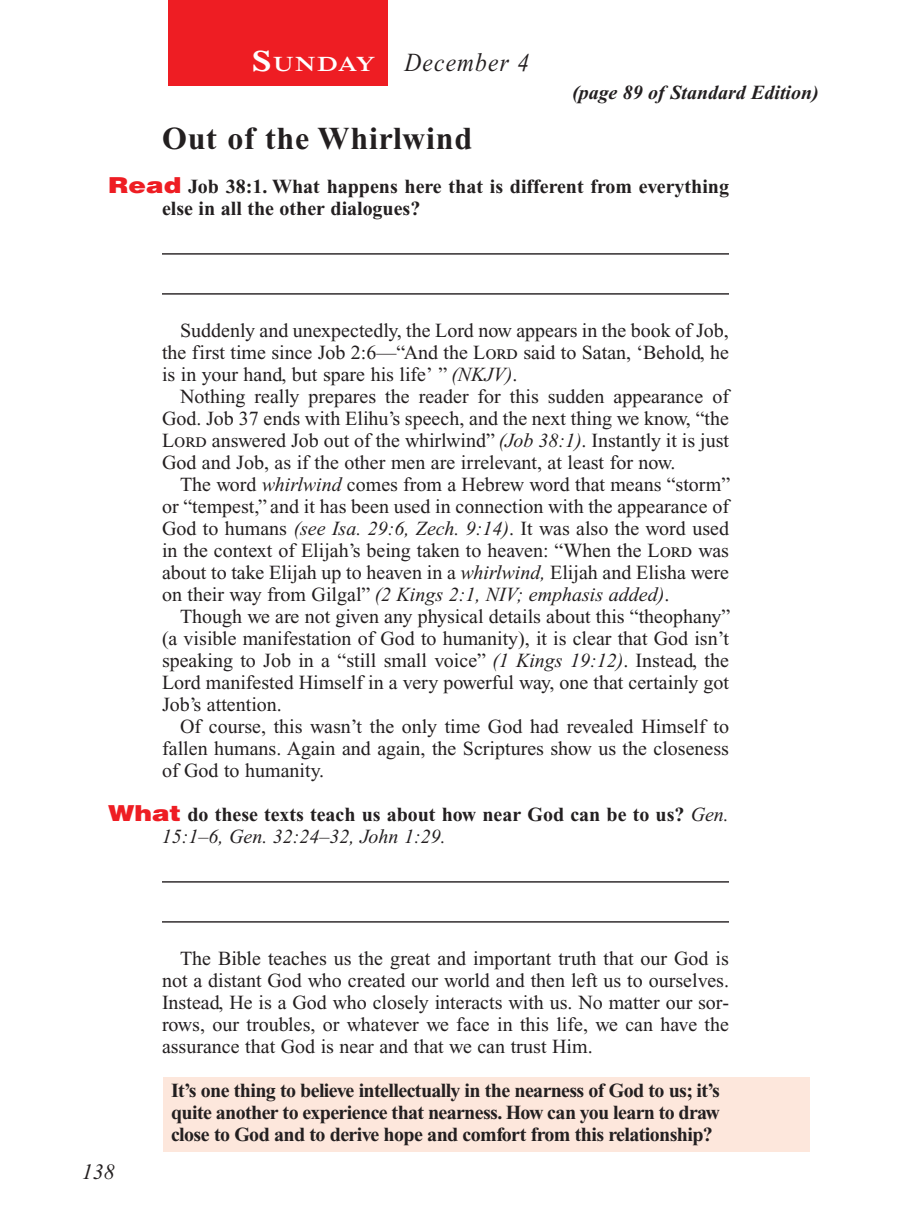
<style>
.page{position:relative;width:900px;height:1224px;background:#fff}
.page>*{position:absolute;margin:0;border:0;box-sizing:border-box;transform-origin:0 0}
.Head{font:700 32px "Times New Roman PS Std";letter-spacing:.025em;color:#231f20}
.Lesson_Dates{font:italic 26px "Times New Roman PS Std";letter-spacing:.05em;color:#231f20;scale:.9 1}
.PageNumbers{font:italic 22px "Times New Roman PS Std";color:#231f20}
.Daily_Header{font:600 21px "Times NRMT Std";letter-spacing:.045em;color:#fff;scale:1.1 1}
.Body{font:20px/22px "Times New Roman PS Std";color:#231f20;text-align:justify}
.x-screened_box-text{font:700 20px/22px "Times New Roman PS Std";letter-spacing:-.03em;color:#231f20;text-align:justify}
.Question_NO_SB{font:700 20px/22px "Times New Roman PS Std";color:#231f20}
.Question{font:700 20px/22px "Times New Roman PS Std";color:#231f20}
.Page_from_SE{font:italic 700 20px "Times New Roman PS Std";color:#231f20}
.s1{font-size:30px}
.s2{font-family:"Helvetica LT Std";font-weight:900;font-size:22px;color:#ee1d23}
.s3{font-style:italic}
.s4{font-weight:400;font-style:italic}
</style>
<div class="page">
<div style="left:168px;top:0;width:220px;height:85px;background:#ee1d23"></div>
<div style="left:164px;top:1077px;width:646px;height:75px;background:#fde7dc"></div>
<hr style="left:162px;top:253px;width:567px;height:2px;background:#231f20">
<hr style="left:162px;top:293px;width:567px;height:2px;background:#231f20">
<hr style="left:162px;top:881px;width:567px;height:2px;background:#231f20">
<hr style="left:162px;top:921px;width:567px;height:2px;background:#231f20">
<p class="Daily_Header" style="left:252px;top:52px;width:114px"><span class="s1">S</span>UNDAY</p>
<p class="Lesson_Dates" style="left:404px;top:48px;width:140px">December 4</p>
<p class="Page_from_SE" style="left:572px;top:82px;width:248px">(page 89 of Standard Edition)</p>
<p class="Head" style="left:162px;top:120px;width:312px">Out of the Whirlwind</p>
<p class="Question_NO_SB" style="left:162px;top:175px;width:569px;text-indent:-54px"><span class="s2">Read</span> Job 38:1. What happens here that is different from everything else in all the other dialogues?</p>
<p class="Body" style="left:162px;top:319px;width:569px;text-indent:18px">Suddenly and unexpectedly, the Lord now appears in the book of Job, the first time since Job 2:6—“And the Lord said to Satan, ‘Behold, he is in your hand, but spare his life’ ” <span class="s3">(NKJV)</span>.</p>
<p class="Body" style="left:162px;top:385px;width:571px;text-indent:18px">Nothing really prepares the reader for this sudden appearance of God. Job 37 ends with Elihu’s speech, and the next thing we know, “the Lord answered Job out of the whirlwind” <span class="s3">(Job 38:1)</span>. Instantly it is just God and Job, as if the other men are irrelevant, at least for now.</p>
<p class="Body" style="left:162px;top:473px;width:571px;text-indent:18px">The word <span class="s3">whirlwind</span> comes from a Hebrew word that means “storm” or “tempest,” and it has been used in connection with the appearance of God to humans <span class="s3">(see Isa. 29:6, Zech. 9:14)</span>. It was also the word used in the context of Elijah’s being taken to heaven: “When the Lord was about to take Elijah up to heaven in a <span class="s3">whirlwind,</span> Elijah and Elisha were on their way from Gilgal” <span class="s3">(2 Kings 2:1, NIV; emphasis added)</span>.</p>
<p class="Body" style="left:162px;top:605px;width:570px;text-indent:18px">Though we are not given any physical details about this “theophany” (a visible manifestation of God to humanity), it is clear that God isn’t speaking to Job in a “still small voice” <span class="s3">(1 Kings 19:12)</span>. Instead, the Lord manifested Himself in a very powerful way, one that certainly got Job’s attention.</p>
<p class="Body" style="left:162px;top:715px;width:569px;text-indent:18px">Of course, this wasn’t the only time God had revealed Himself to fallen humans. Again and again, the Scriptures show us the closeness of God to humanity.</p>
<p class="Question" style="left:162px;top:803px;width:568px;text-indent:-54px"><span class="s2">What</span> do these texts teach us about how near God can be to us? <span class="s4">Gen.<br>15:1–6, Gen. 32:24–32, John 1:29.</span></p>
<p class="PageNumbers" style="left:82px;top:1160px;width:34px">138</p>
<p class="Body" style="left:162px;top:947px;width:569px;text-indent:18px">The Bible teaches us the great and important truth that our God is not a distant God who created our world and then left us to ourselves.<br>Instead, He is a God who closely interacts with us. No matter our sor&shy;rows, our troubles, or whatever we face in this life, we can have the assurance that God is near and that we can trust Him.</p>
<p class="x-screened_box-text" style="left:171px;top:1079px;width:551px">It’s one thing to believe intellectually in the nearness of God to us; it’s quite another to experience that nearness. How can you learn to draw close to God and to derive hope and comfort from this relationship?</p>
</div>
